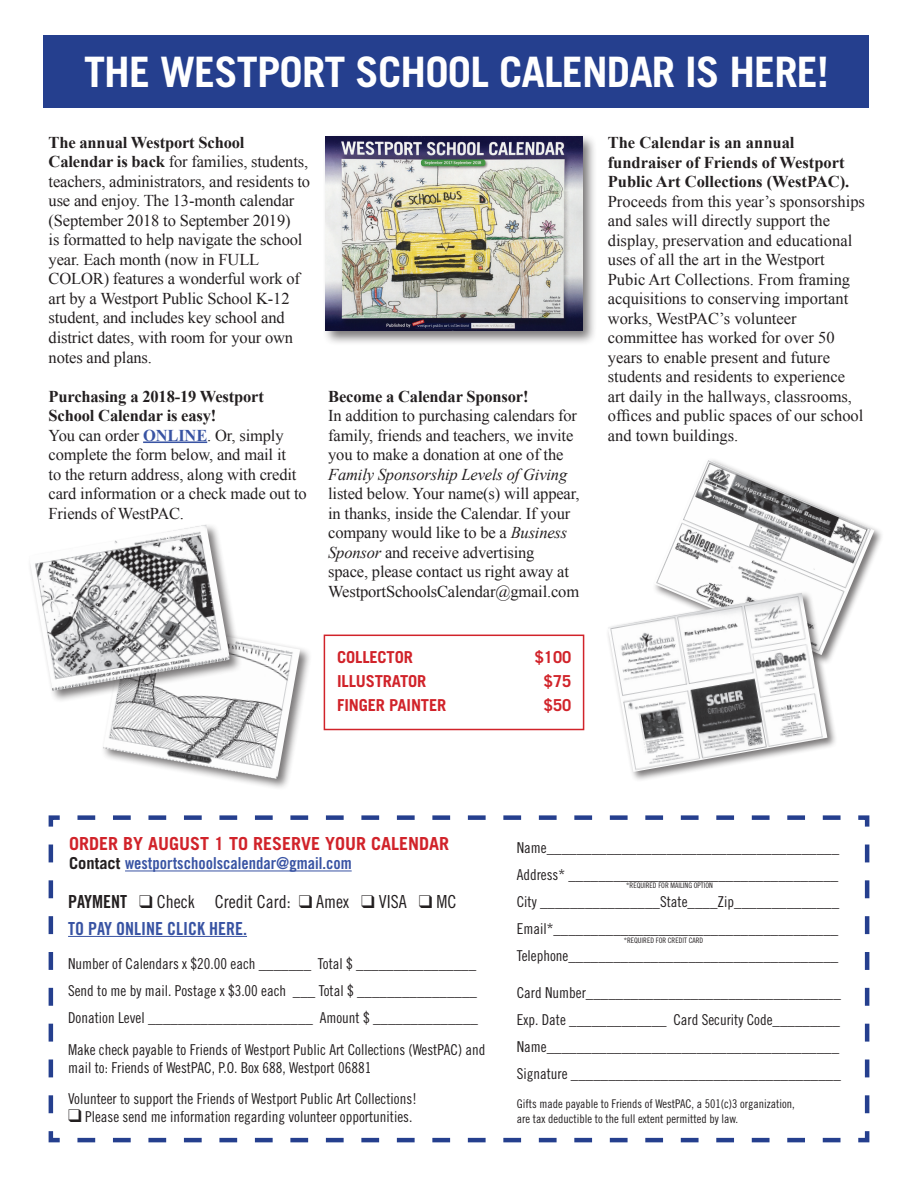
<style>
.page{position:relative;width:918px;height:1188px;background:#fff}
.page>*{position:absolute;margin:0;border:0;box-sizing:border-box;transform-origin:0 0}
.t1{font:700 42px "Trade Gothic";letter-spacing:-.02em;color:#fff}
.t2{font:18px "Trade Gothic Cond Eighteen";color:#231f20}
.t3{font:700 18px "Trade Gothic";color:#d1232a}
.t4{font:18px "Trade Gothic Bold Cond Twenty";color:#3853a3}
.t5{font:16.5px/19.5px "Times New Roman";letter-spacing:-.01em;color:#231f20}
.t6{font:700 16.5px/19.5px "Times New Roman";color:#231f20}
.t7{font:700 16.5px "Trade Gothic";letter-spacing:-.01em;color:#d1232a}
.t8{font:16.5px "Trade Gothic Bold Cond Twenty";color:#3853a3}
.t9{font:italic 16.5px "Times New Roman";letter-spacing:-.01em;color:#231f20}
.t10{font:15px/27px "Trade Gothic Cond Eighteen";color:#231f20;text-align:justify}
.t11{font:12px/15px "Trade Gothic Cond Eighteen";color:#231f20}
.t12{font:7.5px "Trade Gothic Cond Eighteen";color:#231f20}
.s1{font-weight:700}
.s2{font-weight:700;color:#3853a3}
.s3{font-style:italic}
.s4{font-family:"Trade Gothic";font-weight:700;color:#231f20}
.s5{font-family:"Trade Gothic Bold Cond Twenty"}
</style>
<div class="page">
<div style="left:324px;top:635px;width:260px;height:95px;background:#fff;border:2px solid #d1232a"></div>
<div style="left:44px;top:35px;width:825px;height:73px;background:#253f8e"></div>
<hr style="left:143px;top:441px;width:64px;height:2px;background:#3853a3">
<svg style="left:48px;top:815px;width:822px;height:328px"></svg>
<div style="left:322px;top:133px;width:275px;height:213px;background:#231f20;opacity:.6"></div>
<img style="left:326px;top:136px;width:256px;height:195px">
<hr style="left:125px;top:871px;width:227px;height:1px;background:#3853a3">
<hr style="left:68px;top:936px;width:179px;height:1px;background:#3853a3">
<img style="left:655px;top:460px;width:219px;height:181px">
<div style="left:606px;top:591px;width:232px;height:191px;background:#231f20;opacity:.6"></div>
<img style="left:608px;top:593px;width:219px;height:179px">
<div style="left:101px;top:617px;width:211px;height:174px;background:#231f20;opacity:.6"></div>
<img style="left:103px;top:619px;width:197px;height:160px">
<div style="left:27px;top:523px;width:215px;height:180px;background:#231f20;opacity:.6"></div>
<img style="left:29px;top:525px;width:201px;height:166px">
<h1 class="t1" style="left:84px;top:46px;width:746px">THE WESTPORT SCHOOL CALENDAR IS HERE!</h1>
<p class="t5" style="left:49px;top:132px;width:263px"><span class="s1">The annual Westport School Calendar is back</span> for families, students, teachers, administrators, and residents to use and enjoy. The 13-month calendar (September 2018 to September 2019)<br>is formatted to help navigate the school year. Each month (now in FULL COLOR) features a wonderful work of art by a Westport Public School K-12 student, and includes key school and district dates, with room for your own notes and plans.</p>
<p class="t5" style="left:49px;top:386px;width:260px"><span class="s1">Purchasing a 2018-19 Westport<br>School Calendar is easy!<br></span>You can order <span class="s2">ONLINE</span>. Or, simply complete the form below, and mail it<br>to the return address, along with credit card information or a check made out to<br>Friends of WestPAC.</p>
<p class="t6" style="left:328px;top:386px;width:202px">Become a Calendar Sponsor!</p>
<p class="t5" style="left:328px;top:406px;width:250px">In addition to purchasing calendars for family, friends and teachers, we invite you to make a donation at one of the</p>
<p class="t9" style="left:328px;top:463px;width:241px">Family Sponsorship Levels of Giving</p>
<p class="t5" style="left:328px;top:484px;width:253px">listed below. Your name(s) will appear, in thanks, inside the Calendar. If your company would like to be a <span class="s3">Business Sponsor</span> and receive advertising<br>space, please contact us right away at WestportSchoolsCalendar@gmail.com</p>
<p class="t7" style="left:337px;top:647px;width:77px">COLLECTOR</p>
<p class="t7" style="left:535px;top:647px;width:38px">$100</p>
<p class="t7" style="left:337px;top:671px;width:91px">ILLUSTRATOR</p>
<p class="t7" style="left:544px;top:671px;width:29px">$75</p>
<p class="t7" style="left:337px;top:695px;width:111px">FINGER PAINTER</p>
<p class="t7" style="left:544px;top:695px;width:29px">$50</p>
<p class="t6" style="left:608px;top:132px;width:243px">The Calendar is an annual fundraiser of Friends of Westport<br>Public Art Collections (WestPAC).</p>
<p class="t5" style="left:608px;top:191px;width:259px">Proceeds from this year’s sponsorships and sales will directly support the display, preservation and educational uses of all the art in the Westport Pubic Art Collections. From framing acquisitions to conserving important works, WestPAC’s volunteer committee has worked for over 50 years to enable present and future students and residents to experience art daily in the hallways, classrooms, offices and public spaces of our school and town buildings.</p>
<p class="t3" style="left:69px;top:832px;width:382px">ORDER BY AUGUST 1 TO RESERVE YOUR CALENDAR</p>
<p class="t8" style="left:69px;top:853px;width:284px"><span class="s4">Contact</span> westportschoolscalendar@gmail.com</p>
<p class="t2" style="left:68px;top:891px;width:390px"><span class="s5">PAYMENT</span> ❑ Check Credit Card: ❑ Amex ❑ VISA ❑ MC</p>
<p class="t4" style="left:68px;top:917px;width:180px">TO PAY ONLINE CLICK HERE.</p>
<p class="t10" style="left:68px;top:950px;width:411px">Number of Calendars x $20.00 each _______ Total $ ________________ Send to me by mail. Postage x $3.00 each ___ Total $ ________________ Donation Level ______________________ Amount $ ______________</p>
<p class="t10" style="left:68px;top:1040px;width:419px;line-height:18px">Make check payable to Friends of Westport Public Art Collections (WestPAC) and mail to: Friends of WestPAC, P.O. Box 688, Westport 06881</p>
<p class="t10" style="left:68px;top:1085px;width:351px">Volunteer to support the Friends of Westport Public Art Collections!</p>
<p class="t10" style="left:68px;top:1103px;width:346px">❑ Please send me information regarding volunteer opportunities.</p>
<p class="t10" style="left:517px;top:834px;width:324px">Name_______________________________________ Address* ____________________________________ City ________________State____Zip______________ Email*______________________________________ Telephone____________________________________</p>
<p class="t10" style="left:517px;top:979px;width:326px">Card Number__________________________________ Exp. Date _____________ Card Security Code_________ Name_______________________________________ Signature ____________________________________</p>
<p class="t12" style="left:626px;top:881px;width:88px">*REQUIRED FOR MAILING OPTION</p>
<p class="t12" style="left:624px;top:936px;width:81px">*REQUIRED FOR CREDIT CARD</p>
<p class="t11" style="left:517px;top:1096px;width:280px">Gifts made payable to Friends of WestPAC, a 501(c)3 organization, are tax deductible to the full extent permitted by law.</p>
</div>
